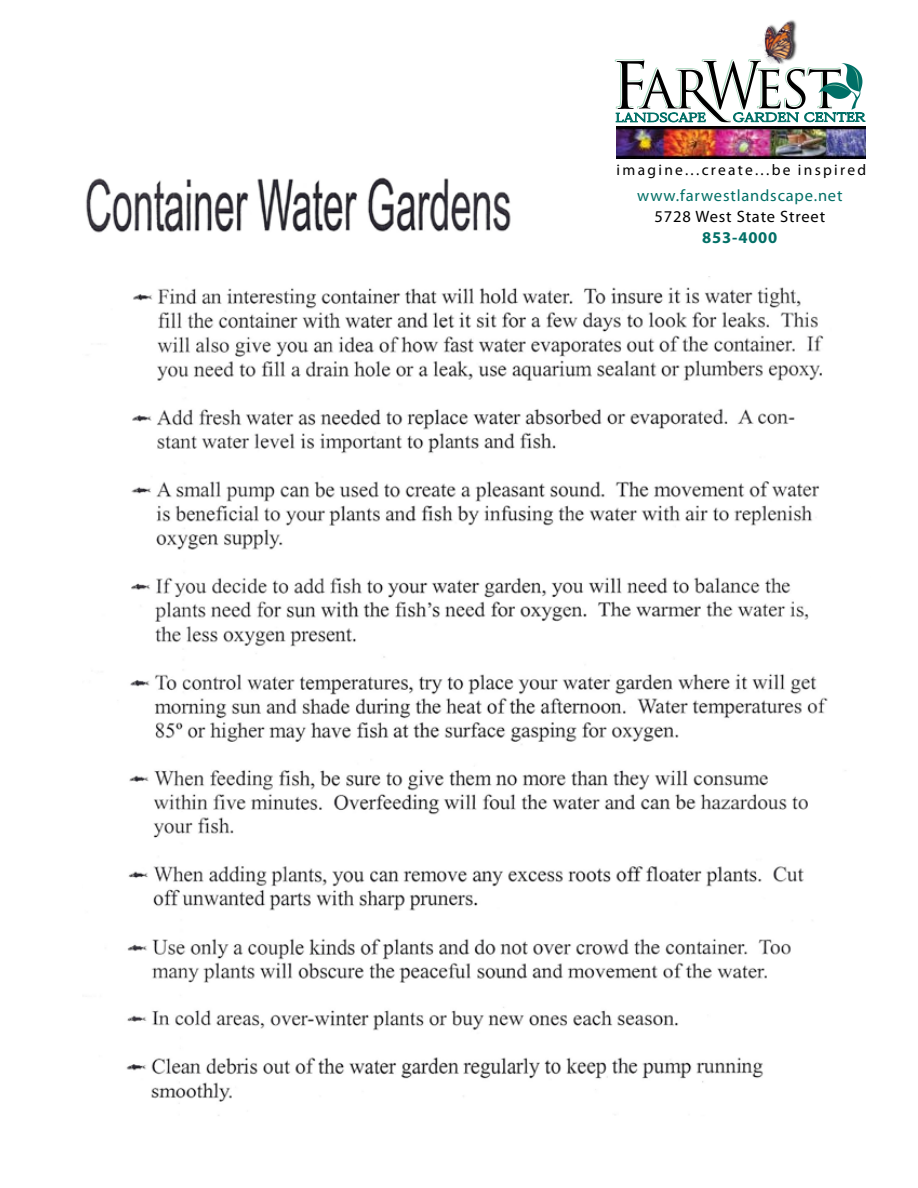
<style>
.page{position:relative;width:918px;height:1188px;background:#fff}
.page>*{position:absolute;margin:0;border:0;box-sizing:border-box;transform-origin:0 0}
.t1{font:16.5px "Myriad Pro";letter-spacing:.05em;color:#026f66}
.t2{font:16.5px "Myriad Pro";letter-spacing:.05em;color:#000}
.t3{font:700 16.5px "Myriad Pro";letter-spacing:.05em;color:#026f66}
.t4{font:15.45px "Myriad Pro";letter-spacing:.15em;color:#000}
</style>
<div class="page">
<svg style="left:614px;top:58px;width:251px;height:65px"></svg>
<img style="left:757px;top:20px;width:49px;height:47px">
<img style="left:617px;top:126px;width:249px;height:33px">
<img style="left:126px;top:287px;width:720px;height:829px">
<img style="left:86px;top:177px;width:425px;height:56px">
<p class="t4" style="left:617px;top:160px;width:251px">imagine...create...be inspired</p>
<p class="t1" style="left:637px;top:186px;width:207px">www.farwestlandscape.net</p>
<p class="t2" style="left:655px;top:207px;width:172px">5728 West State Street</p>
<p class="t3" style="left:702px;top:227px;width:77px">853-4000</p>
</div>
